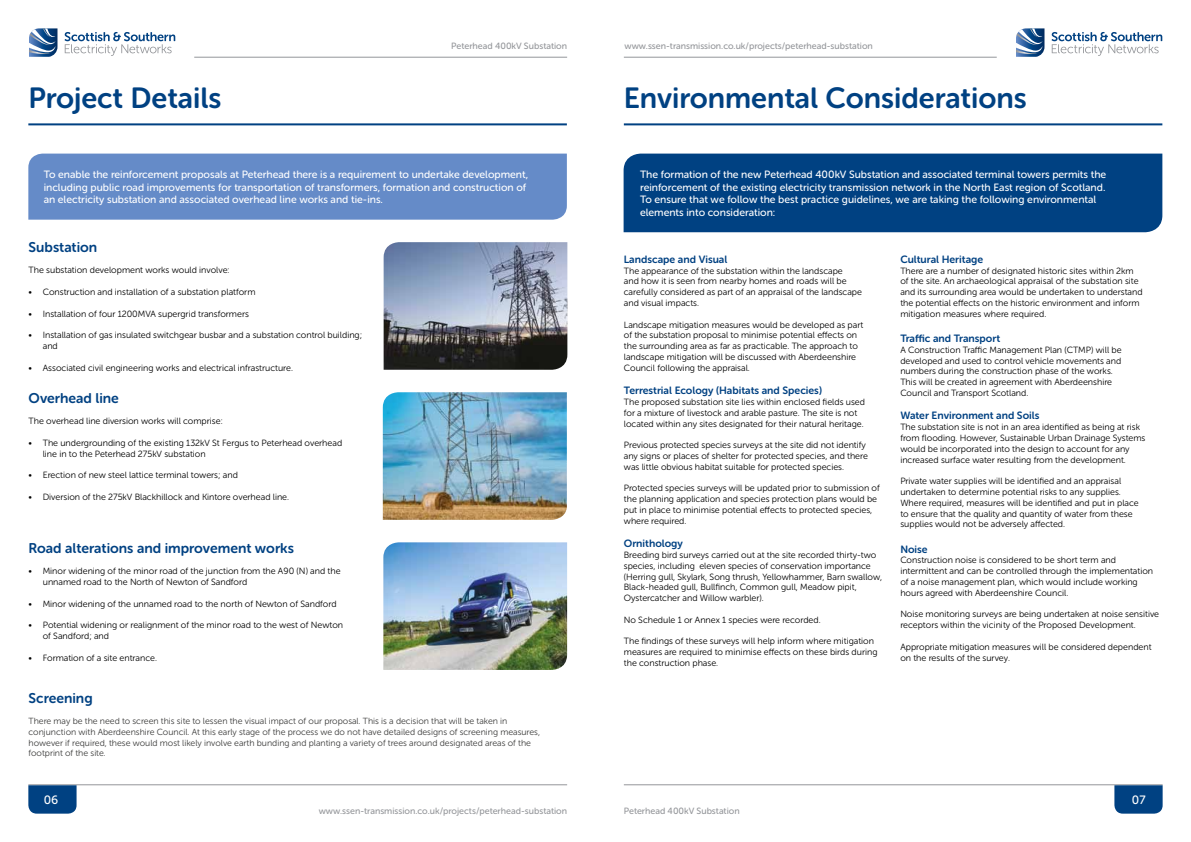
<style>
.page{position:relative;width:1191px;height:842px;background:#fff}
.page>*{position:absolute;margin:0;border:0;box-sizing:border-box;transform-origin:0 0}
.t1{font:29px "Museo Sans Rounded 700";color:#004182}
.t2{font:14px "Museo Sans Rounded 700";color:#004182}
.t3{font:12px "Museo Sans Rounded 500";color:#fff}
.t4{font:10.5px/12.6px "Museo Sans Rounded 500";color:#fff}
.t5{font:10.5px "Museo Sans Rounded 700";color:#004182}
.t6{font:9px/10.8px "Museo Sans Rounded 300";color:#000}
.t7{font:9px "Museo Sans Rounded 500";color:#94969a}
.t8{font:8.9px/10.6px "Museo Sans Rounded 300";color:#3c3c3b}
</style>
<div class="page">
<hr style="left:28px;top:784px;width:539px;height:1px;background:#94969a">
<svg style="left:29px;top:28px;width:28px;height:29px"></svg>
<svg style="left:64px;top:32px;width:111px;height:24px"></svg>
<svg style="left:28px;top:785px;width:49px;height:29px"></svg>
<hr style="left:194px;top:57px;width:373px;height:1px;background:#94969a">
<hr style="left:28px;top:123px;width:539px;height:2px;background:#004182">
<div style="left:28px;top:154px;width:539px;height:66px;background:#658bc8"></div>
<img style="left:383px;top:242px;width:184px;height:128px">
<img style="left:383px;top:392px;width:184px;height:128px">
<img style="left:383px;top:542px;width:184px;height:128px">
<hr style="left:624px;top:784px;width:538px;height:1px;background:#94969a">
<svg style="left:1016px;top:28px;width:28px;height:29px"></svg>
<svg style="left:1051px;top:32px;width:111px;height:24px"></svg>
<svg style="left:1114px;top:785px;width:48px;height:29px"></svg>
<hr style="left:624px;top:57px;width:372px;height:1px;background:#94969a">
<hr style="left:624px;top:123px;width:538px;height:2px;background:#004182">
<div style="left:623px;top:154px;width:539px;height:78px;background:#004182"></div>
<h1 class="t1" style="left:28px;top:82px;width:195px">Project Details</h1>
<p class="t7" style="left:451px;top:41px;width:117px">Peterhead 400kV Substation</p>
<p class="t4" style="left:44px;top:168px;width:486px">To enable the reinforcement proposals at Peterhead there is a requirement to undertake development, including public road improvements for transportation of transformers, formation and construction of an electricity substation and associated overhead line works and tie-ins.</p>
<h2 class="t2" style="left:29px;top:239px;width:70px">Substation</h2>
<p class="t6" style="left:29px;top:265px;width:202px">The substation development works would involve:</p>
<p class="t6" style="left:29px;top:287px;width:228px">• Construction and installation of a substation platform</p>
<p class="t6" style="left:29px;top:308px;width:222px">• Installation of four 1200MVA supergrid transformers</p>
<p class="t6" style="left:43px;top:330px;width:321px;text-indent:-14px">• Installation of gas insulated switchgear busbar and a substation control building; and</p>
<p class="t6" style="left:29px;top:362px;width:266px">• Associated civil engineering works and electrical infrastructure.</p>
<h2 class="t2" style="left:29px;top:390px;width:92px">Overhead line</h2>
<p class="t6" style="left:29px;top:416px;width:195px">The overhead line diversion works will comprise:</p>
<p class="t6" style="left:43px;top:438px;width:301px;text-indent:-14px">• The undergrounding of the existing 132kV St Fergus to Peterhead overhead line in to the Peterhead 275kV substation</p>
<p class="t6" style="left:29px;top:470px;width:211px">• Erection of new steel lattice terminal towers; and</p>
<p class="t6" style="left:29px;top:492px;width:262px">• Diversion of the 275kV Blackhillock and Kintore overhead line.</p>
<h2 class="t2" style="left:29px;top:540px;width:267px">Road alterations and improvement works</h2>
<p class="t6" style="left:43px;top:566px;width:299px;text-indent:-14px">• Minor widening of the minor road of the junction from the A90 (N) and the unnamed road to the North of Newton of Sandford</p>
<p class="t6" style="left:29px;top:598px;width:309px">• Minor widening of the unnamed road to the north of Newton of Sandford</p>
<p class="t6" style="left:43px;top:620px;width:302px;text-indent:-14px">• Potential widening or realignment of the minor road to the west of Newton of Sandford; and</p>
<p class="t6" style="left:29px;top:652px;width:130px">• Formation of a site entrance.</p>
<h2 class="t2" style="left:29px;top:690px;width:66px">Screening</h2>
<p class="t8" style="left:29px;top:716px;width:513px">There may be the need to screen this site to lessen the visual impact of our proposal. This is a decision that will be taken in conjunction with Aberdeenshire Council. At this early stage of the process we do not have detailed designs of screening measures, however if required, these would most likely involve earth bunding and planting a variety of trees around designated areas of the footprint of the site.</p>
<h3 class="t3" style="left:44px;top:793px;width:16px">06</h3>
<p class="t7" style="left:319px;top:806px;width:250px">www.ssen-transmission.co.uk/projects/peterhead-substation</p>
<p class="t7" style="left:624px;top:41px;width:250px">www.ssen-transmission.co.uk/projects/peterhead-substation</p>
<h1 class="t1" style="left:624px;top:82px;width:404px">Environmental Considerations</h1>
<p class="t4" style="left:640px;top:168px;width:468px">The formation of the new Peterhead 400kV Substation and associated terminal towers permits the reinforcement of the existing electricity transmission network in the North East region of Scotland.<br>To ensure that we follow the best practice guidelines, we are taking the following environmental elements into consideration:</p>
<p class="t5" style="left:624px;top:253px;width:105px">Landscape and Visual</p>
<p class="t6" style="left:624px;top:265px;width:240px">The appearance of the substation within the landscape<br>and how it is seen from nearby homes and roads will be carefully considered as part of an appraisal of the landscape and visual impacts.</p>
<p class="t6" style="left:624px;top:319px;width:241px">Landscape mitigation measures would be developed as part of the substation proposal to minimise potential effects on the surrounding area as far as practicable. The approach to landscape mitigation will be discussed with Aberdeenshire Council following the appraisal.</p>
<p class="t5" style="left:624px;top:385px;width:200px">Terrestrial Ecology (Habitats and Species)</p>
<p class="t6" style="left:624px;top:397px;width:243px">The proposed substation site lies within enclosed fields used for a mixture of livestock and arable pasture. The site is not located within any sites designated for their natural heritage.</p>
<p class="t6" style="left:624px;top:440px;width:246px">Previous protected species surveys at the site did not identify any signs or places of shelter for protected species, and there was little obvious habitat suitable for protected species.</p>
<p class="t6" style="left:624px;top:483px;width:257px">Protected species surveys will be updated prior to submission of the planning application and species protection plans would be put in place to minimise potential effects to protected species, where required.</p>
<p class="t5" style="left:624px;top:538px;width:61px">Ornithology</p>
<p class="t6" style="left:624px;top:550px;width:260px">Breeding bird surveys carried out at the site recorded thirty-two species, including eleven species of conservation importance (Herring gull, Skylark, Song thrush, Yellowhammer, Barn swallow, Black-headed gull, Bullfinch, Common gull, Meadow pipit, Oystercatcher and Willow warbler).</p>
<p class="t6" style="left:624px;top:614px;width:198px">No Schedule 1 or Annex 1 species were recorded.</p>
<p class="t6" style="left:624px;top:636px;width:255px">The findings of these surveys will help inform where mitigation measures are required to minimise effects on these birds during the construction phase.</p>
<p class="t5" style="left:900px;top:253px;width:84px">Cultural Heritage</p>
<p class="t6" style="left:900px;top:265px;width:244px">There are a number of designated historic sites within 2km of the site. An archaeological appraisal of the substation site and its surrounding area would be undertaken to understand the potential effects on the historic environment and inform mitigation measures where required.</p>
<p class="t5" style="left:900px;top:333px;width:101px">Traffic and Transport</p>
<p class="t6" style="left:900px;top:344px;width:223px">A Construction Traffic Management Plan (CTMP) will be developed and used to control vehicle movements and numbers during the construction phase of the works.<br>This will be created in agreement with Aberdeenshire Council and Transport Scotland.</p>
<p class="t5" style="left:900px;top:410px;width:141px">Water Environment and Soils</p>
<p class="t6" style="left:900px;top:422px;width:247px">The substation site is not in an area identified as being at risk from flooding. However, Sustainable Urban Drainage Systems would be incorporated into the design to account for any increased surface water resulting from the development.</p>
<p class="t6" style="left:900px;top:476px;width:240px">Private water supplies will be identified and an appraisal undertaken to determine potential risks to any supplies.<br>Where required, measures will be identified and put in place to ensure that the quality and quantity of water from these supplies would not be adversely affected.</p>
<p class="t5" style="left:900px;top:543px;width:29px">Noise</p>
<p class="t6" style="left:900px;top:555px;width:254px">Construction noise is considered to be short term and intermittent and can be controlled through the implementation of a noise management plan, which would include working hours agreed with Aberdeenshire Council.</p>
<p class="t6" style="left:900px;top:609px;width:260px">Noise monitoring surveys are being undertaken at noise sensitive receptors within the vicinity of the Proposed Development.</p>
<p class="t6" style="left:900px;top:641px;width:253px">Appropriate mitigation measures will be considered dependent on the results of the survey.</p>
<p class="t7" style="left:624px;top:806px;width:117px">Peterhead 400kV Substation</p>
<h3 class="t3" style="left:1132px;top:793px;width:15px">07</h3>
</div>
